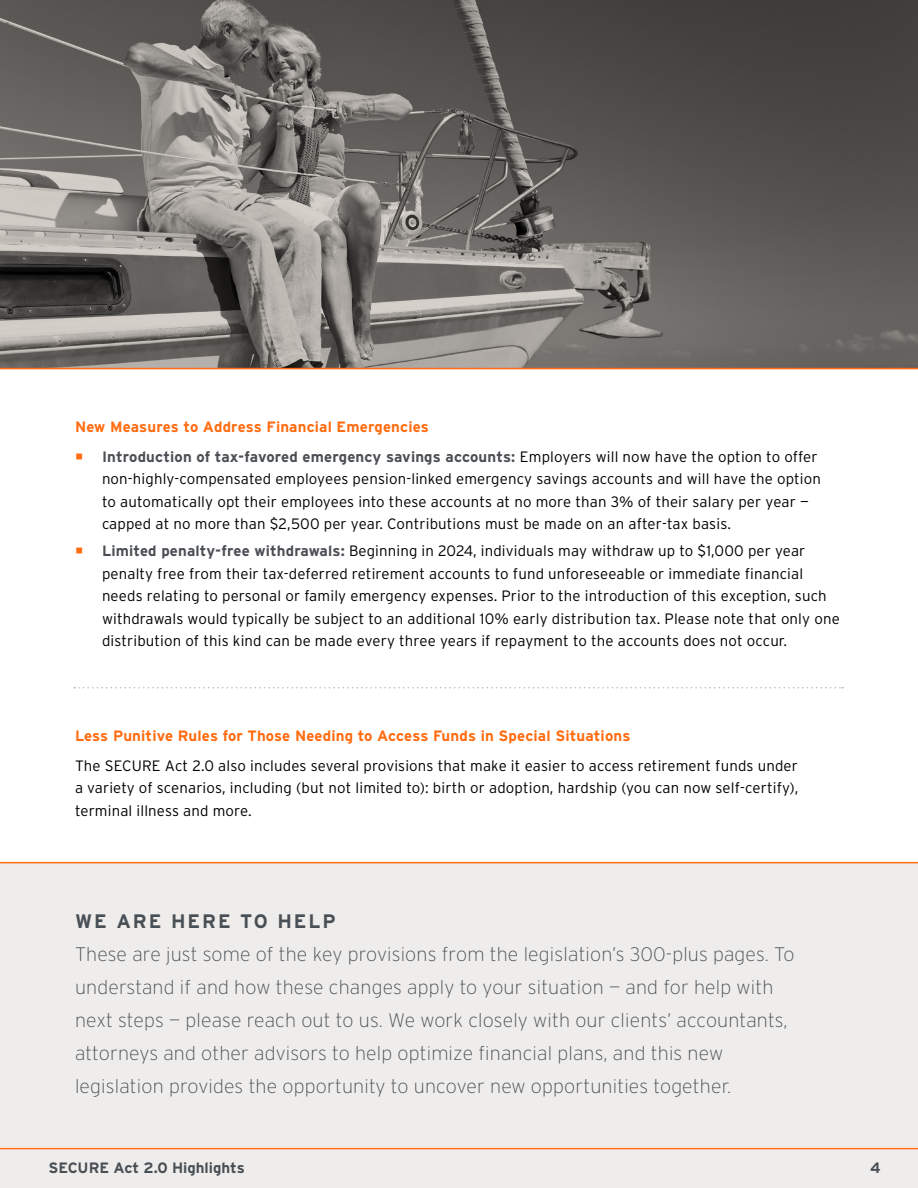
<style>
.page{position:relative;width:918px;height:1188px;background:#fff}
.page>*{position:absolute;margin:0;border:0;box-sizing:border-box;transform-origin:0 0}
.t1{font:200 19.5px/33px "Interstate";letter-spacing:.01em;color:#484f55}
.t2{font:700 19.5px "Interstate";letter-spacing:.1em;color:#484f55}
.t3{font:300 15px/22.5px "Interstate";letter-spacing:.01em;color:#000}
.t4{font:700 15px/30px "Interstate";letter-spacing:.01em;color:#4b4f54}
.t5{font:700 15px "Interstate";letter-spacing:.01em;color:#ff6c11}
.t6{font:700 15px "Interstate";color:#484f55}
.s1{color:#ff6c11}
.s2{font-weight:300;color:#000}
.s3{font-weight:700;color:#4b4f54}
</style>
<div class="page">
<div style="left:0;top:1149px;width:918px;height:39px;background:#efedeb"></div>
<hr style="left:0;top:1148px;width:918px;height:1px;background:#ff6c11">
<img style="left:0;top:0;width:918px;height:368px">
<div style="left:0;top:863px;width:918px;height:284px;background:#efedeb"></div>
<hr style="left:0;top:862px;width:918px;height:1px;background:#ff6c11">
<hr style="left:0;top:368px;width:918px;height:1px;background:#ff6c11">
<svg style="left:74px;top:687px;width:769px;height:1px"></svg>
<p class="t4" style="left:102px;top:412px;width:717px;text-indent:-27px"><span class="s1">New Measures to Address Financial Emergencies<br></span>Introduction of tax-favored emergency savings accounts: <span class="s2">Employers will now have the option to offer</span></p>
<p class="t3" style="left:102px;top:468px;width:720px">non-highly-compensated employees pension-linked emergency savings accounts and will have the option to automatically opt their employees into these accounts at no more than 3% of their salary per year — capped at no more than $2,500 per year. Contributions must be made on an after-tax basis.</p>
<p class="t3" style="left:102px;top:540px;width:739px"><span class="s3">Limited penalty-free withdrawals:</span> Beginning in 2024, individuals may withdraw up to $1,000 per year penalty free from their tax-deferred retirement accounts to fund unforeseeable or immediate financial needs relating to personal or family emergency expenses. Prior to the introduction of this exception, such withdrawals would typically be subject to an additional 10% early distribution tax. Please note that only one distribution of this kind can be made every three years if repayment to the accounts does not occur.</p>
<p class="t5" style="left:75px;top:727px;width:557px">Less Punitive Rules for Those Needing to Access Funds in Special Situations</p>
<p class="t3" style="left:75px;top:754px;width:725px;text-align:justify">The SECURE Act 2.0 also includes several provisions that make it easier to access retirement funds under a variety of scenarios, including (but not limited to): birth or adoption, hardship (you can now self-certify), terminal illness and more.</p>
<h1 class="t2" style="left:75px;top:910px;width:262px">WE ARE HERE TO HELP</h1>
<p class="t1" style="left:75px;top:938px;width:721px">These are just some of the key provisions from the legislation’s 300-plus pages. To understand if and how these changes apply to your situation — and for help with next steps — please reach out to us. We work closely with our clients’ accountants, attorneys and other advisors to help optimize financial plans, and this new legislation provides the opportunity to uncover new opportunities together.</p>
<p class="t6" style="left:49px;top:1160px;width:198px">SECURE Act 2.0 Highlights</p>
<p class="t6" style="left:870px;top:1160px;width:12px">4</p>
</div>
